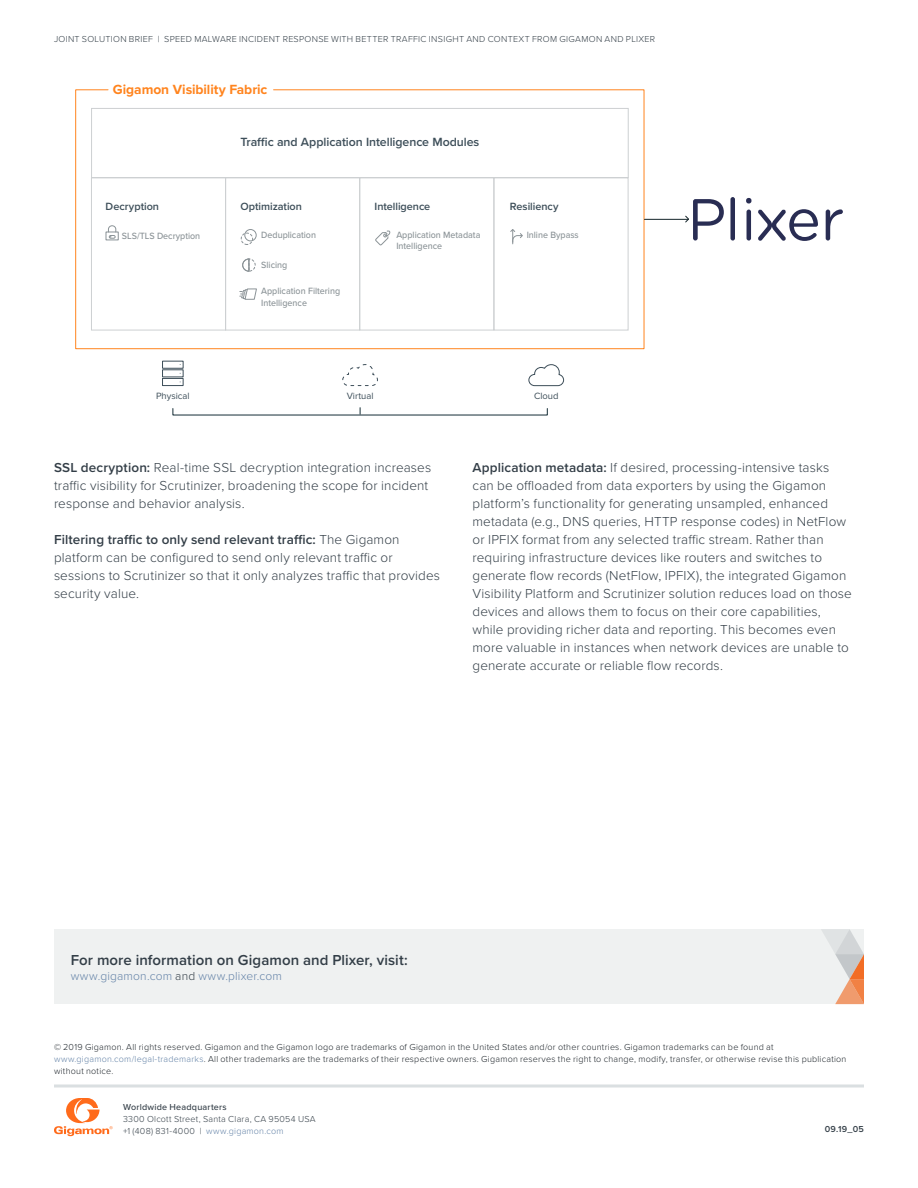
<style>
.page{position:relative;width:918px;height:1188px;background:#fff}
.page>*{position:absolute;margin:0;border:0;box-sizing:border-box;transform-origin:0 0}
.t1{font:600 15px "Proxima Nova";letter-spacing:.005em;color:#333e47}
.t2{font:700 13.8px "Proxima Nova";letter-spacing:-.005em;color:#ff841e}
.t3{font:300 13.5px/18px "Proxima Nova";letter-spacing:.01em;color:#333e47}
.t4{font:600 12.3px "Proxima Nova";letter-spacing:-.005em;color:#3d4e59}
.t5{font:300 12px "Proxima Nova";letter-spacing:.015em;color:#6382a7}
.t6{font:600 10.95px "Proxima Nova";letter-spacing:-.005em;color:#3d4e59}
.t7{font:500 9.45px/11.2px "Proxima Nova";color:#8b9397;scale:.95 1}
.t8{font:9.45px "Proxima Nova";color:#3d4e59}
.t9{font:300 9px/12px "Proxima Nova";letter-spacing:.025em;color:#1d242a}
.t10{font:300 9px/12px "Proxima Nova";letter-spacing:.03em;color:#333e47}
.t11{font:500 9px "Proxima Nova";letter-spacing:.025em;color:#333e47}
.t12{font:600 9px "Proxima Nova";color:#333e47}
.s1{font-weight:600}
.s2{color:#333e47}
.s3{color:#6382a7}
</style>
<div class="page">
<hr style="left:54px;top:1084px;width:810px;height:4px;background:#e3e6e8">
<svg style="left:54px;top:1098px;width:59px;height:38px"></svg>
<div style="left:54px;top:929px;width:810px;height:75px;background:#eff1f1"></div>
<svg style="left:821px;top:929px;width:43px;height:75px"></svg>
<svg style="left:528px;top:364px;width:36px;height:22px"></svg>
<svg style="left:342px;top:364px;width:36px;height:22px"></svg>
<div style="left:162px;top:361px;width:21px;height:8px;border:1px solid #3d4e59"></div>
<div style="left:162px;top:369px;width:21px;height:8px;border:1px solid #3d4e59"></div>
<div style="left:162px;top:378px;width:21px;height:8px;border:1px solid #3d4e59"></div>
<svg style="left:75px;top:89px;width:570px;height:260px"></svg>
<hr style="left:644px;top:219px;width:44px;height:1px;background:#142429">
<div style="left:359px;top:178px;width:135px;height:152px;border:1px solid #cdd0d2"></div>
<div style="left:225px;top:178px;width:135px;height:152px;border:1px solid #cdd0d2"></div>
<div style="left:91px;top:108px;width:538px;height:70px;border:1px solid #cdd0d2"></div>
<div style="left:91px;top:178px;width:135px;height:152px;border:1px solid #cdd0d2"></div>
<div style="left:106px;top:232px;width:13px;height:8px;border:1px solid #8b9397"></div>
<svg style="left:108px;top:225px;width:9px;height:14px"></svg>
<div style="left:244px;top:229px;width:13px;height:12px;border:1px solid #8b9397;border-radius:50%"></div>
<div style="left:241px;top:233px;width:12px;height:12px;border:1px dashed #8b9397;border-radius:50%"></div>
<svg style="left:242px;top:258px;width:14px;height:14px"></svg>
<svg style="left:240px;top:282px;width:17px;height:24px"></svg>
<svg style="left:375px;top:231px;width:16px;height:15px"></svg>
<div style="left:494px;top:178px;width:134px;height:152px;border:1px solid #cdd0d2"></div>
<svg style="left:510px;top:228px;width:13px;height:17px"></svg>
<svg style="left:685px;top:199px;width:39px;height:42px"></svg>
<div style="left:730px;top:197px;width:5px;height:44px;background:#292d53;border-radius:2px"></div>
<svg style="left:746px;top:198px;width:5px;height:43px"></svg>
<svg style="left:826px;top:209px;width:17px;height:32px"></svg>
<svg style="left:758px;top:209px;width:60px;height:32px"></svg>
<p class="t10" style="left:54px;top:33px;width:603px">JOINT SOLUTION BRIEF | SPEED MALWARE INCIDENT RESPONSE WITH BETTER TRAFFIC INSIGHT AND CONTEXT FROM GIGAMON AND PLIXER</p>
<p class="t2" style="left:113px;top:79px;width:156px">Gigamon Visibility Fabric</p>
<p class="t4" style="left:240px;top:133px;width:240px">Tra c and Application Intelligence Modules</p>
<p class="t6" style="left:106px;top:198px;width:55px">Decryption</p>
<p class="t6" style="left:240px;top:198px;width:63px">Optimization</p>
<p class="t6" style="left:375px;top:198px;width:57px">Intelligence</p>
<p class="t6" style="left:510px;top:198px;width:50px">Resiliency</p>
<p class="t7" style="left:122px;top:229px;width:84px">SLS/TLS Decryption</p>
<p class="t7" style="left:261px;top:229px;width:59px">Deduplication</p>
<p class="t7" style="left:396px;top:229px;width:90px">Application Metadata<br>Intelligence</p>
<p class="t7" style="left:527px;top:229px;width:56px">Inline Bypass</p>
<p class="t7" style="left:261px;top:258px;width:29px">Slicing</p>
<p class="t7" style="left:261px;top:285px;width:85px">Application Filtering<br>Intelligence</p>
<p class="t8" style="left:156px;top:389px;width:35px">Physical</p>
<p class="t8" style="left:347px;top:389px;width:28px">Virtual</p>
<p class="t8" style="left:534px;top:389px;width:26px">Cloud</p>
<p class="t3" style="left:54px;top:458px;width:379px"><span class="s1">SSL decryption:</span> Real-time SSL decryption integration increases traffic visibility for Scrutinizer, broadening the scope for incident response and behavior analysis.</p>
<p class="t3" style="left:54px;top:530px;width:388px"><span class="s1">Filtering traffic to only send relevant traffic:</span> The Gigamon platform can be configured to send only relevant traffic or sessions to Scrutinizer so that it only analyzes traffic that provides security value.</p>
<p class="t3" style="left:472px;top:458px;width:381px"><span class="s1">Application metadata:</span> If desired, processing-intensive tasks can be offloaded from data exporters by using the Gigamon platform’s functionality for generating unsampled, enhanced metadata (e.g., DNS queries, HTTP response codes) in NetFlow or IPFIX format from any selected traffic stream. Rather than requiring infrastructure devices like routers and switches to generate flow records (NetFlow, IPFIX), the integrated Gigamon Visibility Platform and Scrutinizer solution reduces load on those devices and allows them to focus on their core capabilities, while providing richer data and reporting. This becomes even more valuable in instances when network devices are unable to generate accurate or reliable flow records.</p>
<p class="t1" style="left:71px;top:949px;width:338px">For more information on Gigamon and Plixer, visit:</p>
<p class="t5" style="left:71px;top:967px;width:213px">www.gigamon.com <span class="s2">and</span> www.plixer.com</p>
<p class="t9" style="left:54px;top:1041px;width:794px">© 2019 Gigamon. All rights reserved. Gigamon and the Gigamon logo are trademarks of Gigamon in the United States and/or other countries. Gigamon trademarks can be found at <span class="s3">www.gigamon.com/legal-trademarks</span>. All other trademarks are the trademarks of their respective owners. Gigamon reserves the right to change, modify, transfer, or otherwise revise this publication without notice.</p>
<p class="t11" style="left:123px;top:1100px;width:105px">Worldwide Headquarters</p>
<p class="t10" style="left:123px;top:1113px;width:194px">3300 Olcott Street, Santa Clara, CA 95054 USA +1 (408) 831-4000 | <span class="s3">www.gigamon.com</span></p>
<p class="t12" style="left:825px;top:1122px;width:41px">09.19_05</p>
</div>
